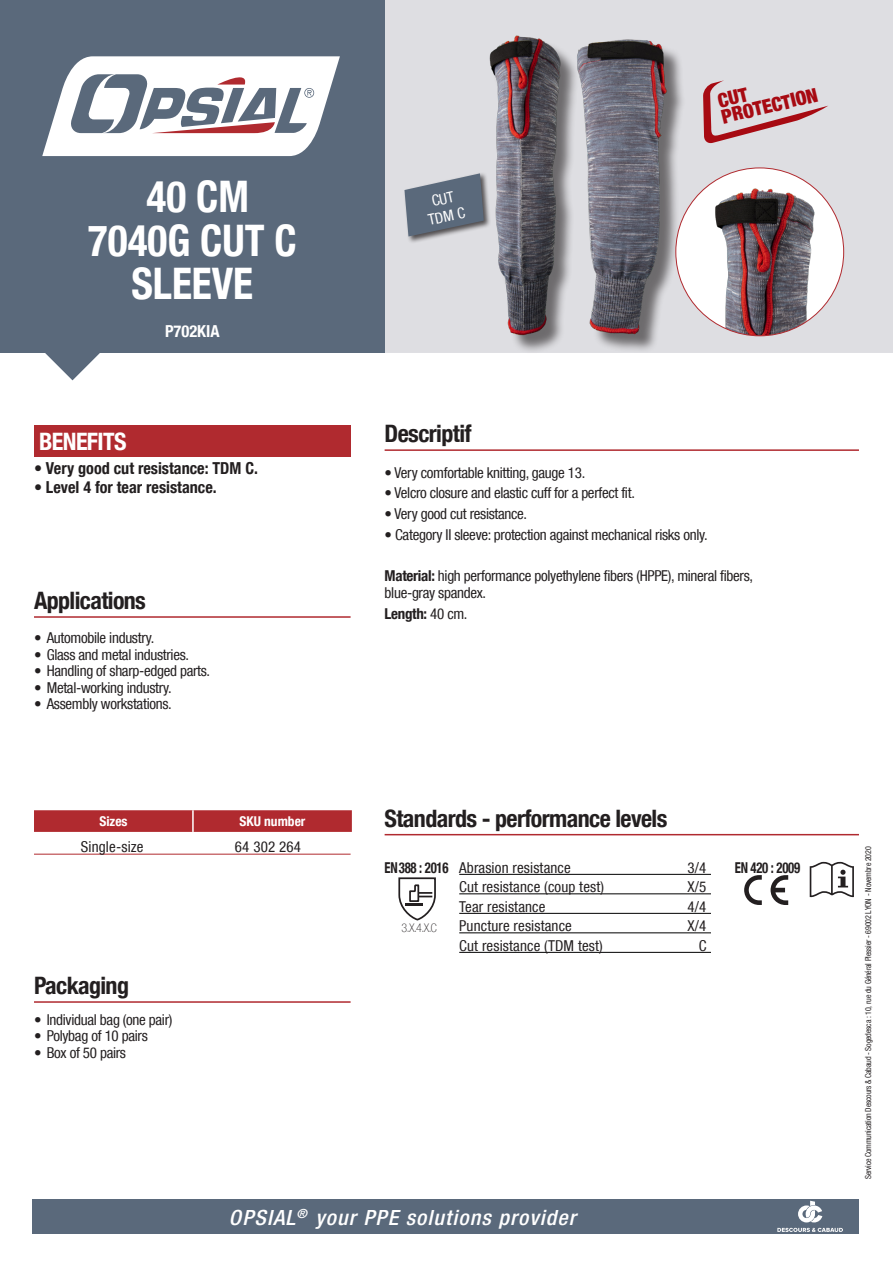
<style>
.page{position:relative;width:893px;height:1263px;background:#fff}
.page>*{position:absolute;margin:0;border:0;box-sizing:border-box;transform-origin:0 0}
.NOM_PRODUIT{font:700 condensed 43.5px/43.5px "Helvetica Neue LT Com";color:#fff;text-align:center;scale:.95 1}
.Titre_Noir{font:700 condensed 24px "Helvetica Neue LT Com";letter-spacing:-.025em;color:#231f20}
.t1{font:700 condensed 24px "Helvetica Neue LT Com";letter-spacing:-.025em;color:#fff}
.t2{font:italic 500 condensed 21px "Helvetica Neue LT Com";letter-spacing:.05em;color:#fff;scale:1.05 1}
.t3{font:900 condensed 19.5px "Helvetica Neue LT Com";color:#a70a12}
.TEXTE_Gras{font:700 condensed 16.5px "Helvetica Neue LT Com";color:#231f20}
.t4{font:700 condensed 16.5px "Helvetica Neue LT Com";color:#fff}
.Texte{font:condensed 15px/16.5px "Helvetica Neue LT Com";letter-spacing:-.02em;color:#231f20}
.Style_de_paragraphe{font:condensed 15px "Helvetica Neue LT Com";letter-spacing:.01em;color:#231f20}
.Texte-2{font:700 condensed 15px "Helvetica Neue LT Com";letter-spacing:-.02em;color:#231f20;scale:.85 1}
.Texte-3{font:700 condensed 15px "Helvetica Neue LT Com";letter-spacing:-.02em;color:#231f20}
.tableau{font:condensed 15px "Helvetica Neue LT Com";letter-spacing:.01em;color:#231f20}
.t5{font:condensed 15px "Helvetica Neue LT Com";color:#fff}
.tableauTitre{font:700 condensed 13.5px "Helvetica Neue LT Com";color:#fff}
.t6{font:100 condensed 12px "Helvetica Neue LT Com";color:#231f20}
.t7{font:condensed 8.25px "Helvetica Neue LT Com";letter-spacing:-.02em;color:#231f20;scale:.96 1}
.s1{font-weight:700}
.s2{font-weight:400}
</style>
<div class="page">
<div style="left:385px;top:0;width:508px;height:353px;background:#dedee2"></div>
<div style="left:0;top:0;width:385px;height:353px;background:#5a697b"></div>
<div style="left:33px;top:1199px;width:826px;height:34px;background:#5a697b"></div>
<svg style="left:45px;top:353px;width:55px;height:27px"></svg>
<svg style="left:42px;top:56px;width:298px;height:100px"></svg>
<svg style="left:777px;top:1228px;width:66px;height:4px"></svg>
<svg style="left:798px;top:1201px;width:24px;height:21px"></svg>
<hr style="left:385px;top:449px;width:474px;height:2px;background:#b02a2f">
<hr style="left:34px;top:1001px;width:317px;height:2px;background:#b02a2f">
<hr style="left:34px;top:616px;width:317px;height:2px;background:#b02a2f">
<hr style="left:385px;top:834px;width:474px;height:1px;background:#b02a2f">
<svg style="left:34px;top:810px;width:318px;height:22px;background:#b12d32"></svg>
<hr style="left:192px;top:810px;width:2px;height:22px;background:#fff">
<hr style="left:34px;top:854px;width:317px;height:1px;background:#b02a2f">
<hr style="left:459px;top:874px;width:252px;height:1px;background:#000">
<hr style="left:459px;top:893px;width:252px;height:1px;background:#000">
<hr style="left:459px;top:913px;width:252px;height:1px;background:#000">
<hr style="left:459px;top:932px;width:252px;height:1px;background:#000">
<hr style="left:459px;top:952px;width:252px;height:1px;background:#000">
<div style="left:403px;top:172px;width:88px;height:71px;background:#231f20;opacity:.75"></div>
<div style="left:580px;top:42px;width:106px;height:311px;background:#231f20;opacity:.6"></div>
<img style="left:578px;top:13px;width:99px;height:340px">
<img style="left:481px;top:8px;width:97px;height:345px">
<div style="left:34px;top:425px;width:317px;height:32px;background:#b02a2f"></div>
<img style="left:676px;top:168px;width:168px;height:168px;border-radius:84px">
<svg style="left:810px;top:862px;width:44px;height:35px"></svg>
<svg style="left:744px;top:875px;width:18px;height:30px"></svg>
<svg style="left:771px;top:875px;width:17px;height:30px"></svg>
<svg style="left:398px;top:877px;width:38px;height:44px"></svg>
<svg style="left:404px;top:173px;width:80px;height:63px;background:#76818e"></svg>
<svg style="left:703px;top:80px;width:125px;height:64px;background:#d6c1c5"></svg>
<p class="NOM_PRODUIT" style="left:88px;top:175px;width:221px">40 CM<br>7040G CUT C<br>SLEEVE</p>
<p class="t1" style="left:39px;top:427px;width:89px">BENEFITS</p>
<p class="t4" style="left:165px;top:322px;width:56px">P702KIA</p>
<p class="TEXTE_Gras" style="left:34px;top:458px;width:225px">• Very good cut resistance: TDM C.</p>
<p class="TEXTE_Gras" style="left:34px;top:477px;width:184px">• Level 4 for tear resistance.</p>
<p class="Titre_Noir" style="left:34px;top:586px;width:113px">Applications</p>
<p class="Texte" style="left:34px;top:629px;width:122px">• Automobile industry.</p>
<p class="Texte" style="left:34px;top:646px;width:157px">• Glass and metal industries.</p>
<p class="Texte" style="left:34px;top:662px;width:178px">• Handling of sharp-edged parts.</p>
<p class="Texte" style="left:34px;top:679px;width:139px">• Metal-working industry.</p>
<p class="Texte" style="left:34px;top:695px;width:139px">• Assembly workstations.</p>
<p class="tableauTitre" style="left:99px;top:813px;width:30px">Sizes</p>
<p class="tableauTitre" style="left:239px;top:813px;width:67px">SKU number</p>
<p class="tableau" style="left:235px;top:838px;width:68px">64 302 264</p>
<p class="Titre_Noir" style="left:34px;top:971px;width:97px">Packaging</p>
<p class="Texte" style="left:34px;top:1011px;width:140px">• Individual bag (one pair)</p>
<p class="Texte" style="left:34px;top:1027px;width:115px">• Polybag of 10 pairs</p>
<p class="Texte" style="left:34px;top:1044px;width:94px">• Box of 50 pairs</p>
<p class="t5" style="left:426px;top:212px;width:39px;rotate:-12deg">TDM C</p>
<p class="Titre_Noir" style="left:385px;top:419px;width:88px">Descriptif</p>
<p class="t3" style="left:719px;top:106px;width:100px;rotate:-14deg">PROTECTION</p>
<p class="Texte" style="left:385px;top:464px;width:202px">• Very comfortable knitting, gauge 13.</p>
<p class="Texte" style="left:385px;top:485px;width:252px">• Velcro closure and elastic cuff for a perfect fit.</p>
<p class="Texte" style="left:385px;top:505px;width:144px">• Very good cut resistance.</p>
<p class="Texte" style="left:385px;top:526px;width:325px">• Category II sleeve: protection against mechanical risks only.</p>
<p class="Texte" style="left:385px;top:568px;width:370px"><span class="s1">Material:</span> high performance polyethylene fibers (HPPE), mineral fibers, blue-gray spandex.</p>
<p class="Texte-3" style="left:385px;top:604px;width:84px">Length: <span class="s2">40 cm.</span></p>
<p class="Titre_Noir" style="left:385px;top:804px;width:284px">Standards - performance levels</p>
<p class="Texte-2" style="left:385px;top:858px;width:77px">EN 388 : 2016</p>
<p class="t6" style="left:402px;top:921px;width:37px">3.X.4.X.C</p>
<p class="Style_de_paragraphe" style="left:459px;top:858px;width:113px">Abrasion resistance</p>
<p class="Style_de_paragraphe" style="left:688px;top:858px;width:20px">3/4</p>
<p class="Style_de_paragraphe" style="left:459px;top:878px;width:146px">Cut resistance (coup test)</p>
<p class="Style_de_paragraphe" style="left:688px;top:878px;width:20px">X/5</p>
<p class="Style_de_paragraphe" style="left:459px;top:897px;width:88px">Tear resistance</p>
<p class="Style_de_paragraphe" style="left:688px;top:897px;width:20px">4/4</p>
<p class="Style_de_paragraphe" style="left:459px;top:917px;width:114px">Puncture resistance</p>
<p class="Style_de_paragraphe" style="left:688px;top:917px;width:20px">X/4</p>
<p class="Style_de_paragraphe" style="left:459px;top:936px;width:145px">Cut resistance (TDM test)</p>
<p class="Style_de_paragraphe" style="left:699px;top:936px;width:9px">C</p>
<p class="Texte-2" style="left:735px;top:858px;width:79px">EN 420 : 2009</p>
<h3 class="t2" style="left:229px;top:1205px;width:332px">OPSIAL<sup>®</sup> your PPE solutions provider</h3>
<p class="t7" style="left:863px;top:1179px;width:348px;rotate:-90deg">Service Communication Descours &amp; Cabaud - Sogedesca : 10, rue du Général Plessier - 69002 LYON - Novembre 2020</p>
</div>
